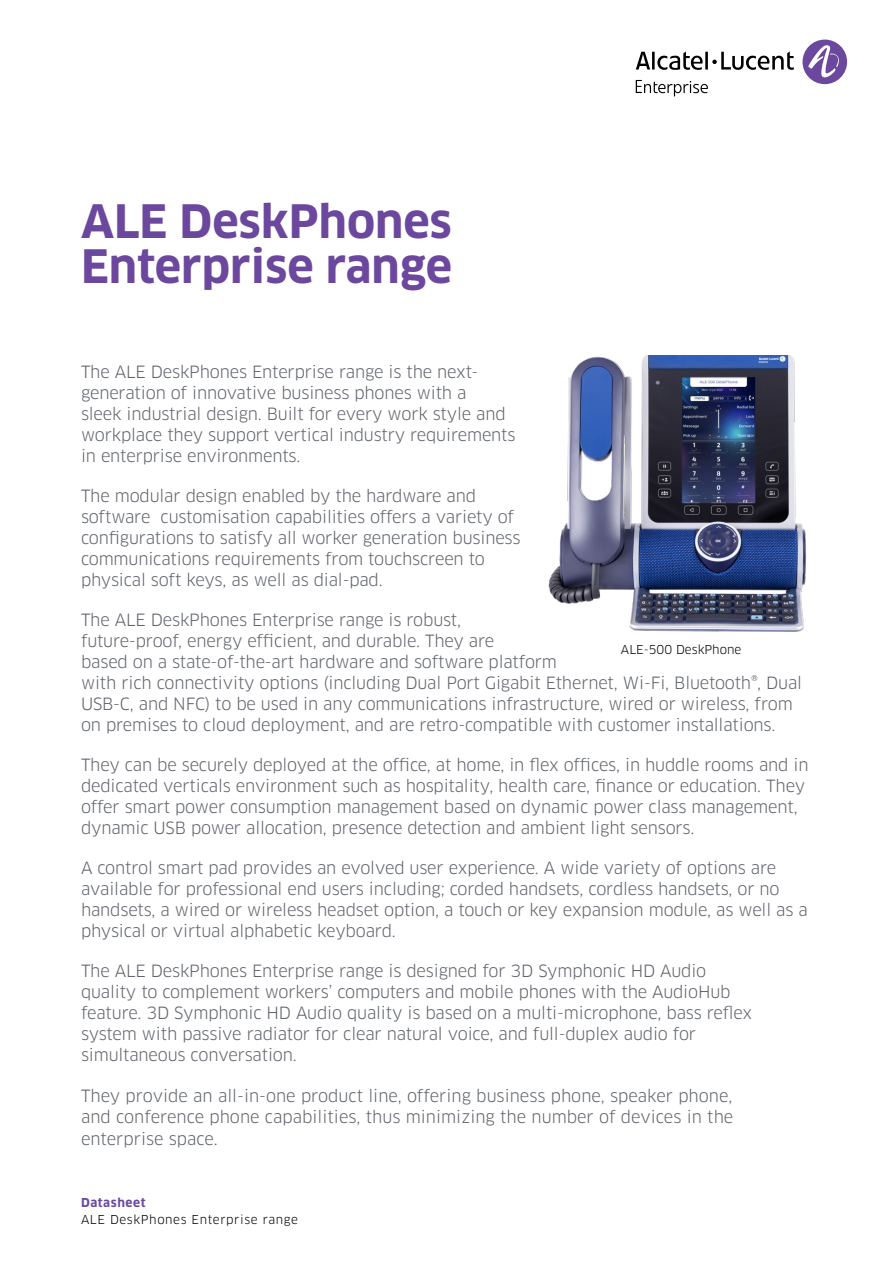
<style>
.page{position:relative;width:893px;height:1263px;background:#fff}
.page>*{position:absolute;margin:0;border:0;box-sizing:border-box;transform-origin:0 0}
.t1{font:700 45px/45px "Clan OT";color:#6b489d}
.t2{font:16.5px/21px "Clan OT";letter-spacing:-.01em;color:#5f636a}
.t3{font:12px "Clan OT";letter-spacing:.05em;color:#000}
.t4{font:12px "Clan OT";color:#000}
.t5{font:700 12px "Clan OT";letter-spacing:.05em;color:#6b489d}
</style>
<div class="page">
<div style="left:802px;top:40px;width:45px;height:44px;background:#6b489d;border-radius:50%"></div>
<svg style="left:808px;top:45px;width:34px;height:33px"></svg>
<svg style="left:636px;top:51px;width:158px;height:19px"></svg>
<svg style="left:636px;top:80px;width:72px;height:16px"></svg>
<img style="left:548px;top:356px;width:259px;height:276px">
<h1 class="t1" style="left:81px;top:200px;width:373px">ALE DeskPhones<br>Enterprise range</h1>
<p class="t2" style="left:81px;top:361px;width:436px">The ALE DeskPhones Enterprise range is the next&shy;generation of innovative business phones with a<br>sleek industrial design. Built for every work style and workplace they support vertical industry requirements in enterprise environments.</p>
<p class="t2" style="left:81px;top:485px;width:441px">The modular design enabled by the hardware and software customisation capabilities offers a variety of configurations to satisfy all worker generation business communications requirements from touchscreen to physical soft keys, as well as dial-pad.</p>
<p class="t2" style="left:81px;top:609px;width:723px">The ALE DeskPhones Enterprise range is robust,<br>future-proof, energy efficient, and durable. They are<br>based on a state-of-the-art hardware and software platform<br>with rich connectivity options (including Dual Port Gigabit Ethernet, Wi-Fi, Bluetooth®, Dual USB-C, and NFC) to be used in any communications infrastructure, wired or wireless, from on premises to cloud deployment, and are retro-compatible with customer installations.</p>
<p class="t2" style="left:81px;top:754px;width:729px">They can be securely deployed at the office, at home, in flex offices, in huddle rooms and in dedicated verticals environment such as hospitality, health care, finance or education. They offer smart power consumption management based on dynamic power class management, dynamic USB power allocation, presence detection and ambient light sensors.</p>
<p class="t2" style="left:81px;top:858px;width:728px">A control smart pad provides an evolved user experience. A wide variety of options are available for professional end users including; corded handsets, cordless handsets, or no handsets, a wired or wireless headset option, a touch or key expansion module, as well as a physical or virtual alphabetic keyboard.</p>
<p class="t2" style="left:81px;top:961px;width:673px">The ALE DeskPhones Enterprise range is designed for 3D Symphonic HD Audio quality to complement workers’ computers and mobile phones with the AudioHub feature. 3D Symphonic HD Audio quality is based on a multi-microphone, bass reflex system with passive radiator for clear natural voice, and full-duplex audio for simultaneous conversation.</p>
<p class="t2" style="left:81px;top:1085px;width:654px">They provide an all-in-one product line, offering business phone, speaker phone, and conference phone capabilities, thus minimizing the number of devices in the</p>
<p class="t2" style="left:81px;top:1128px;width:138px">enterprise space.</p>
<p class="t4" style="left:621px;top:642px;width:122px">ALE-500 DeskPhone</p>
<p class="t5" style="left:81px;top:1196px;width:66px">Datasheet</p>
<p class="t3" style="left:81px;top:1212px;width:219px">ALE DeskPhones Enterprise range</p>
</div>
